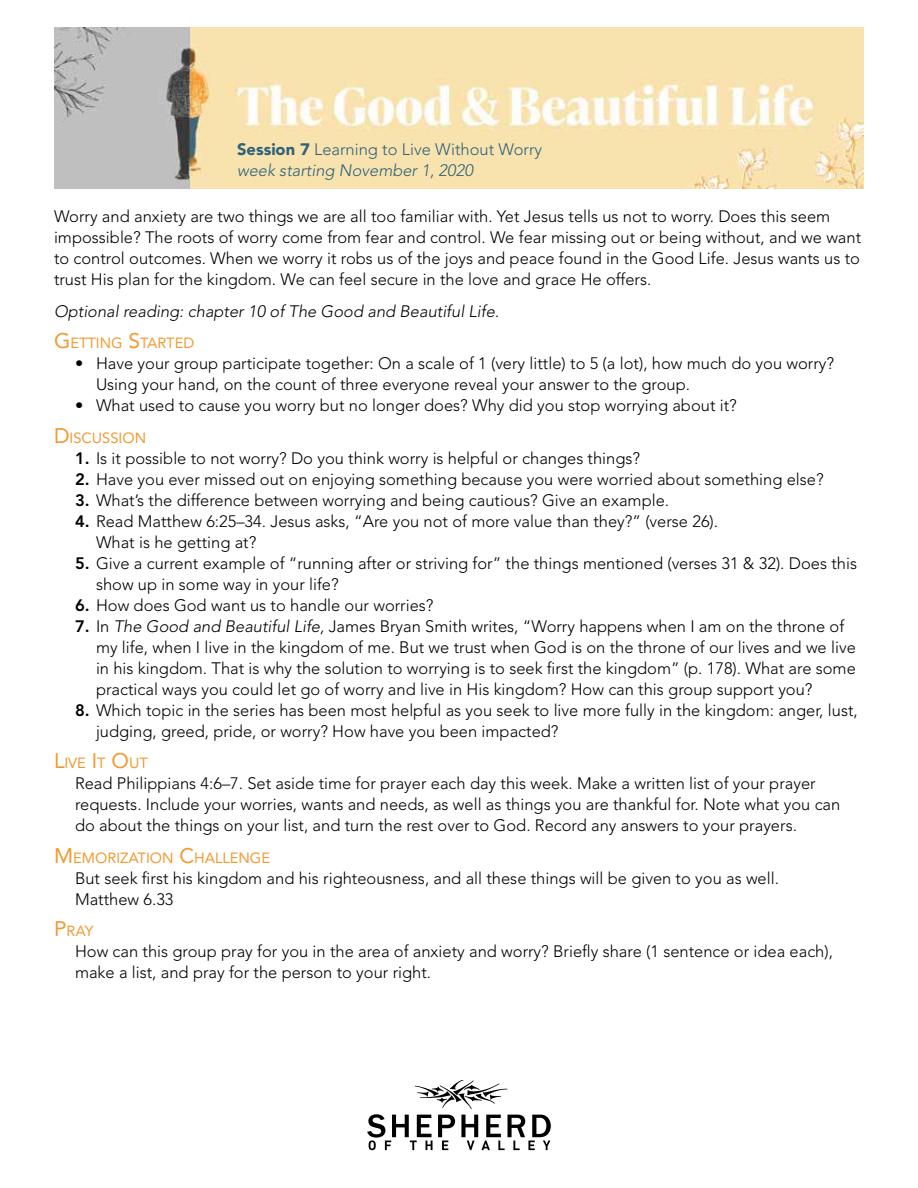
<style>
.page{position:relative;width:918px;height:1188px;background:#fff}
.page>*{position:absolute;margin:0;border:0;box-sizing:border-box;transform-origin:0 0}
.t1{font:300 16.5px/21px "Avenir LT Std";color:#000}
.t2{font:300 16.5px/21px "Avenir LT Std";color:#2e627a}
.t3{font:italic 300 16.5px "Avenir LT Std";color:#000}
.t4{font:14.7px "Avenir LT Std";color:#f29a31}
.s1{font-weight:900}
.s2{font-style:italic}
.s3{font-size:21px}
.s4{font-weight:800}
</style>
<div class="page">
<svg style="left:367px;top:1080px;width:184px;height:70px"></svg>
<img style="left:54px;top:27px;width:810px;height:162px">
<p class="t2" style="left:237px;top:139px;width:307px"><span class="s1">Session 7</span> Learning to Live Without Worry <span class="s2">week starting November 1, 2020</span></p>
<p class="t1" style="left:54px;top:206px;width:809px">Worry and anxiety are two things we are all too familiar with. Yet Jesus tells us not to worry. Does this seem impossible? The roots of worry come from fear and control. We fear missing out or being without, and we want to control outcomes. When we worry it robs us of the joys and peace found in the Good Life. Jesus wants us to trust His plan for the kingdom. We can feel secure in the love and grace He offers.</p>
<p class="t3" style="left:54px;top:302px;width:447px">Optional reading: chapter 10 of The Good and Beautiful Life.</p>
<p class="t4" style="left:54px;top:335px;width:142px"><span class="s3">G</span>ETTING <span class="s3">S</span>TARTED</p>
<p class="t1" style="left:96px;top:353px;width:740px;text-indent:-21px">• Have your group participate together: On a scale of 1 (very little) to 5 (a lot), how much do you worry?<br>Using your hand, on the count of three everyone reveal your answer to the group.</p>
<p class="t1" style="left:75px;top:395px;width:663px">• What used to cause you worry but no longer does? Why did you stop worrying about it?</p>
<p class="t4" style="left:54px;top:429px;width:94px"><span class="s3">D</span>ISCUSSION</p>
<p class="t1" style="left:75px;top:448px;width:567px"><span class="s4">1.</span> Is it possible to not worry? Do you think worry is helpful or changes things?</p>
<p class="t1" style="left:75px;top:469px;width:750px"><span class="s4">2.</span> Have you ever missed out on enjoying something because you were worried about something else?</p>
<p class="t1" style="left:75px;top:490px;width:596px"><span class="s4">3.</span> What’s the difference between worrying and being cautious? Give an example.</p>
<p class="t1" style="left:96px;top:511px;width:624px;text-indent:-21px"><span class="s4">4.</span> Read Matthew 6:25–34. Jesus asks, “Are you not of more value than they?” (verse 26).<br>What is he getting at?</p>
<p class="t1" style="left:96px;top:553px;width:763px;text-indent:-21px"><span class="s4">5.</span> Give a current example of “running after or striving for” the things mentioned (verses 31 &amp; 32). Does this show up in some way in your life?</p>
<p class="t1" style="left:75px;top:595px;width:360px"><span class="s4">6.</span> How does God want us to handle our worries?</p>
<p class="t1" style="left:96px;top:616px;width:761px;text-indent:-21px"><span class="s4">7.</span> In <span class="s2">The Good and Beautiful Life,</span> James Bryan Smith writes, “Worry happens when I am on the throne of my life, when I live in the kingdom of me. But we trust when God is on the throne of our lives and we live in his kingdom. That is why the solution to worrying is to seek first the kingdom” (p. 178). What are some practical ways you could let go of worry and live in His kingdom? How can this group support you?</p>
<p class="t1" style="left:96px;top:700px;width:763px;text-indent:-21px"><span class="s4">8.</span> Which topic in the series has been most helpful as you seek to live more fully in the kingdom: anger, lust, judging, greed, pride, or worry? How have you been impacted?</p>
<p class="t4" style="left:54px;top:755px;width:95px"><span class="s3">L</span>IVE <span class="s3">I</span>T <span class="s3">O</span>UT</p>
<p class="t1" style="left:75px;top:773px;width:767px">Read Philippians 4:6–7. Set aside time for prayer each day this week. Make a written list of your prayer requests. Include your worries, wants and needs, as well as things you are thankful for. Note what you can do about the things on your list, and turn the rest over to God. Record any answers to your prayers.</p>
<p class="t4" style="left:54px;top:849px;width:218px"><span class="s3">M</span>EMORIZATION <span class="s3">C</span>HALLENGE</p>
<p class="t1" style="left:75px;top:868px;width:706px">But seek first his kingdom and his righteousness, and all these things will be given to you as well.<br>Matthew 6.33</p>
<p class="t4" style="left:54px;top:923px;width:41px"><span class="s3">P</span>RAY</p>
<p class="t1" style="left:75px;top:941px;width:760px">How can this group pray for you in the area of anxiety and worry? Briefly share (1 sentence or idea each), make a list, and pray for the person to your right.</p>
</div>
